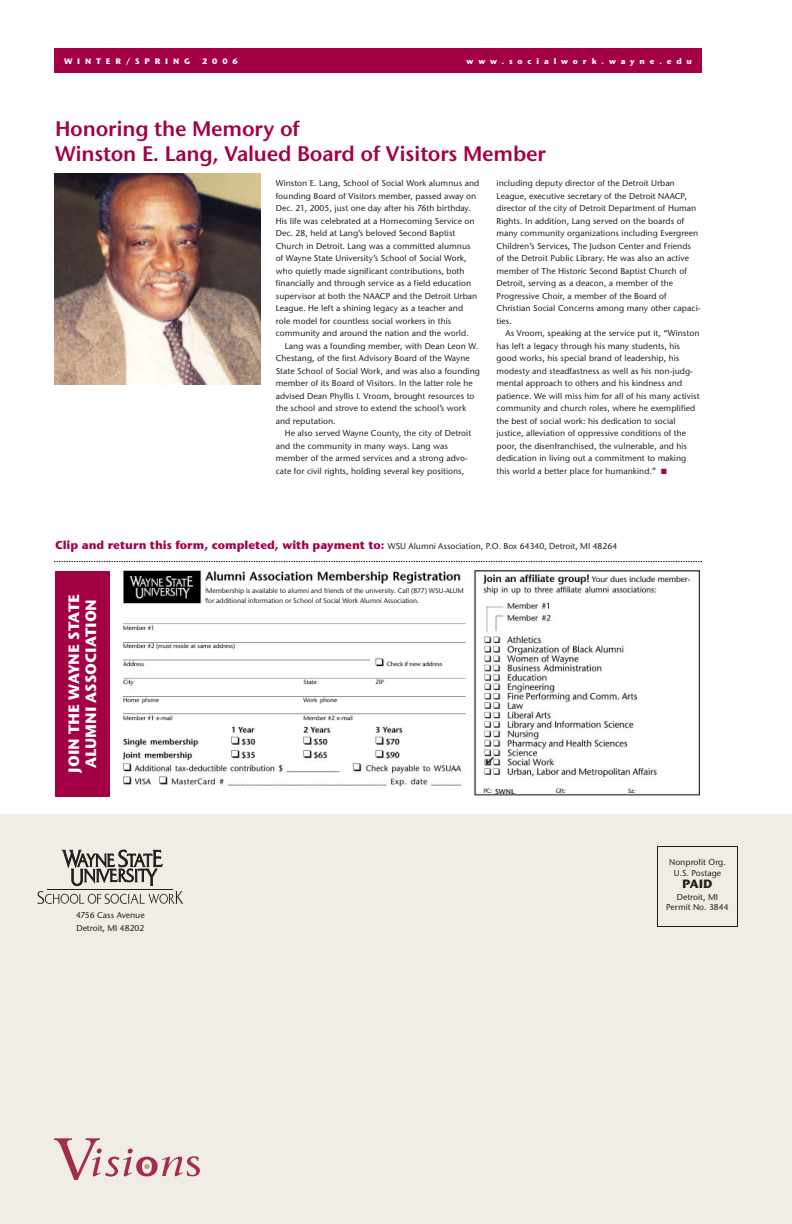
<style>
.page{position:relative;width:792px;height:1224px;background:#fff}
.page>*{position:absolute;margin:0;border:0;box-sizing:border-box;transform-origin:0 0}
.t1{font:21px/25px "Stone Sans ITC Semi";letter-spacing:-.01em;color:#a30046}
.t2{font:700 15px/17px "Stone Sans ITC";letter-spacing:-.005em;color:#fff;text-align:center}
.t3{font:700 12px "Stone Sans ITC";color:#231f1f}
.t4{font:500 8.5px/12.5px "Stone Sans ITC";letter-spacing:.005em;color:#231f1f}
.t5{font:700 8px "Stone Sans ITC";letter-spacing:.6em;color:#fff}
.t6{font:7px "Stone Sans ITC Semi";color:#231f1f}
.t7{font:500 6.9px/9.9px "Stone Sans ITC";letter-spacing:-.01em;color:#231f1f}
.s1{color:#a30046}
.s2{font-weight:700;font-size:11.5px;color:#a30046}
</style>
<div class="page">
<img style="left:106px;top:562px;width:596px;height:235px">
<div style="left:54px;top:48px;width:648px;height:26px;background:#a30046"></div>
<div style="left:0;top:814px;width:792px;height:410px;background:#f0ede5"></div>
<div style="left:657px;top:846px;width:81px;height:81px;border:1px solid #231f1f"></div>
<svg style="left:38px;top:850px;width:145px;height:54px"></svg>
<hr style="left:47px;top:889px;width:126px;height:1px;background:#231f1f">
<svg style="left:54px;top:1138px;width:146px;height:42px"></svg>
<svg style="left:54px;top:561px;width:648px;height:1px"></svg>
<div style="left:55px;top:571px;width:54px;height:225px;background:#a30046"></div>
<div style="left:207px;top:585px;width:262px;height:21px;background:#fff"></div>
<img style="left:54px;top:174px;width:206px;height:210px">
<svg style="left:486px;top:757px;width:8px;height:7px"></svg>
<p class="t5" style="left:64px;top:58px;width:128px">WINTER/SPRING</p>
<p class="t5" style="left:202px;top:58px;width:37px">2006</p>
<p class="t5" style="left:467px;top:59px;width:227px">www.socialwork.wayne.edu</p>
<h1 class="t1" style="left:55px;top:118px;width:492px">Honoring the Memory of<br>Winston E. Lang, Valued Board of Visitors Member</h1>
<p class="t4" style="left:497px;top:178px;width:205px">including deputy director of the Detroit Urban League, executive secretary of the Detroit NAACP, director of the city of Detroit Department of Human Rights. In addition, Lang served on the boards of many community organizations including Evergreen Children’s Services, The Judson Center and Friends of the Detroit Public Library. He was also an active member of The Historic Second Baptist Church of Detroit, serving as a deacon, a member of the Progressive Choir, a member of the Board of Christian Social Concerns among many other capaci&shy;ties.</p>
<p class="t4" style="left:497px;top:328px;width:204px;text-indent:9px">As Vroom, speaking at the service put it, “Winston has left a legacy through his many students, his good works, his special brand of leadership, his modesty and steadfastness as well as his non-judg&shy;mental approach to others and his kindness and patience. We will miss him for all of his many activist community and church roles, where he exemplified the best of social work: his dedication to social justice, alleviation of oppressive conditions of the poor, the disenfranchised, the vulnerable, and his dedication in living out a commitment to making this world a better place for humankind.” <span class="s1">■</span></p>
<p class="t4" style="left:276px;top:178px;width:205px">Winston E. Lang, School of Social Work alumnus and founding Board of Visitors member, passed away on Dec. 21, 2005, just one day after his 76th birthday.<br>His life was celebrated at a Homecoming Service on Dec. 28, held at Lang’s beloved Second Baptist Church in Detroit. Lang was a committed alumnus of Wayne State University’s School of Social Work, who quietly made significant contributions, both financially and through service as a field education supervisor at both the NAACP and the Detroit Urban League. He left a shining legacy as a teacher and role model for countless social workers in this community and around the nation and the world.</p>
<p class="t4" style="left:276px;top:340px;width:206px;text-indent:9px">Lang was a founding member, with Dean Leon W.<br>Chestang, of the first Advisory Board of the Wayne State School of Social Work, and was also a founding member of its Board of Visitors. In the latter role he advised Dean Phyllis I. Vroom, brought resources to the school and strove to extend the school’s work and reputation.</p>
<p class="t4" style="left:276px;top:428px;width:197px;text-indent:9px">He also served Wayne County, the city of Detroit and the community in many ways. Lang was member of the armed services and a strong advo&shy;cate for civil rights, holding several key positions,</p>
<p class="t4" style="left:55px;top:541px;width:564px"><span class="s2">Clip and return this form, completed, with payment to:</span> WSU Alumni Association, P.O. Box 64340, Detroit, MI 48264</p>
<h2 class="t2" style="left:67px;top:773px;width:180px;rotate:-90deg">JOIN THE WAYNE STATE<br>ALUMNI ASSOCIATION</h2>
<p class="t7" style="left:206px;top:587px;width:259px">Membership is available to alumni and friends of the university. Call (877) WSU-ALUM for additional information or School of Social Work Alumni Association.</p>
<p class="t6" style="left:495px;top:789px;width:21px">SWNL</p>
<p class="t4" style="left:76px;top:910px;width:70px">4756 Cass Avenue<br>Detroit, MI 48202</p>
<p class="t4" style="left:669px;top:858px;width:58px;line-height:10.2px;text-align:center">Nonprofit Org.<br>U.S. Postage</p>
<h3 class="t3" style="left:682px;top:880px;width:32px">PAID</h3>
<p class="t4" style="left:666px;top:893px;width:64px;line-height:10.2px;text-align:center">Detroit, MI<br>Permit No. 3844</p>
</div>
